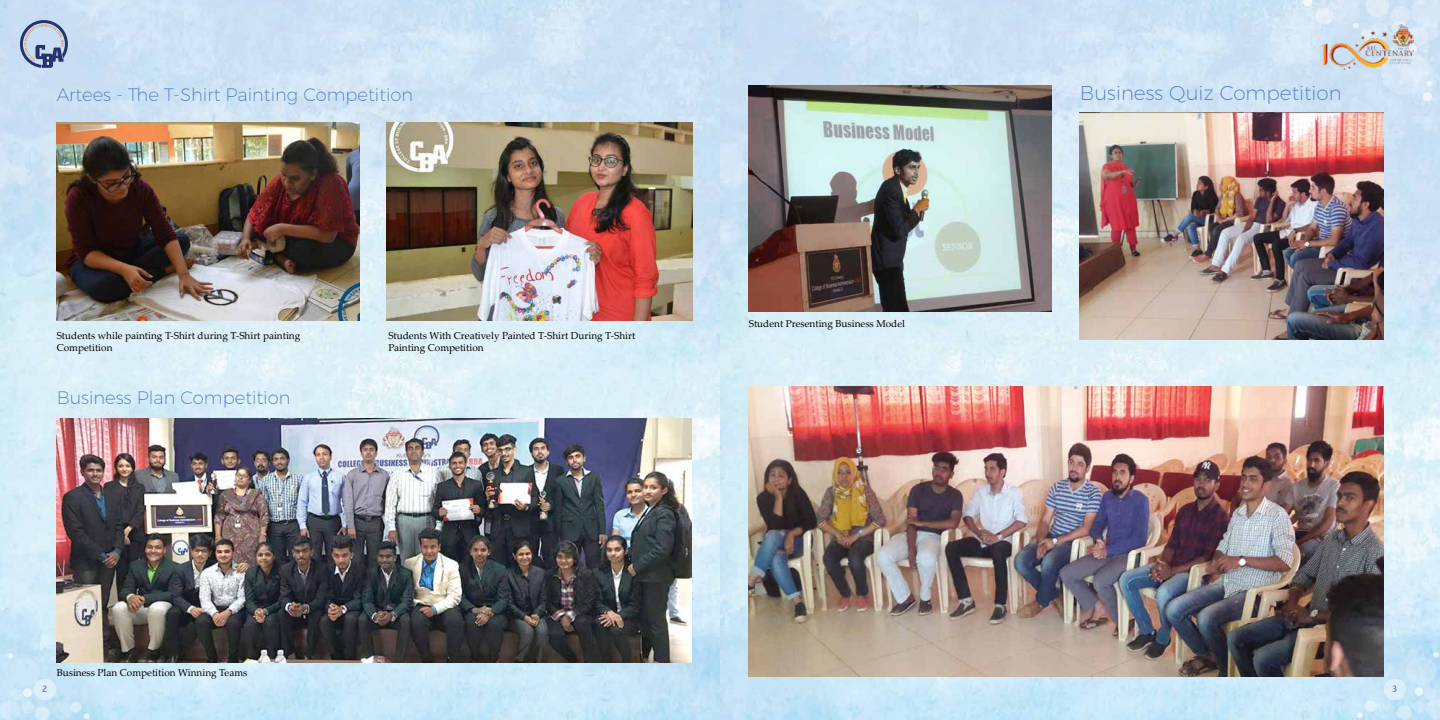
<style>
.page{position:relative;width:1440px;height:720px;background:#fff}
.page>*{position:absolute;margin:0;border:0;box-sizing:border-box;transform-origin:0 0}
.t1{font:20px "Trueno Ult Lt";color:#4978bc}
.t2{font:18px "Trueno Ult Lt";color:#4978bc}
.t3{font:10px/12px "Palatino Linotype";color:#000}
.t4{font:condensed 10px "Abadi";color:#4978bc}
</style>
<div class="page">
<img style="left:0;top:0;width:1440px;height:720px">
<div style="left:1381px;top:50px;width:47px;height:45px;background:#d5e6f6;border-radius:50%"></div>
<svg style="left:1366px;top:0;width:24px;height:17px"></svg>
<div style="left:1315px;top:8px;width:18px;height:17px;background:#e5eff9;border-radius:50%"></div>
<svg style="left:1303px;top:0;width:9px;height:7px"></svg>
<div style="left:1423px;top:92px;width:9px;height:9px;background:#eff6fd;border-radius:50%"></div>
<div style="left:1390px;top:6px;width:21px;height:19px;background:#d8e8f7;border-radius:50%"></div>
<div style="left:1408px;top:27px;width:20px;height:19px;background:#d9e9f7;border-radius:50%"></div>
<svg style="left:1411px;top:0;width:29px;height:27px"></svg>
<div style="left:1370px;top:22px;width:18px;height:18px;background:#d6e7f7;border-radius:50%"></div>
<div style="left:1401px;top:55px;width:29px;height:27px;background:#ddebf8;border-radius:50%"></div>
<div style="left:1391px;top:21px;width:15px;height:14px;background:#e4eff9;border-radius:50%"></div>
<div style="left:1409px;top:44px;width:8px;height:8px;background:#edf4fa;border-radius:50%"></div>
<svg style="left:1330px;top:0;width:30px;height:24px"></svg>
<svg style="left:1426px;top:81px;width:6px;height:5px"></svg>
<div style="left:1418px;top:41px;width:12px;height:11px;background:#d5e5f4;border-radius:50%"></div>
<div style="left:1419px;top:22px;width:20px;height:19px;background:#d8e8f8;border-radius:50%"></div>
<svg style="left:20px;top:20px;width:48px;height:48px;background:#99a8c5"></svg>
<img style="left:1321px;top:24px;width:92px;height:45px">
<img style="left:386px;top:123px;width:307px;height:198px">
<img style="left:57px;top:123px;width:303px;height:198px">
<img style="left:748px;top:85px;width:304px;height:227px">
<img style="left:57px;top:419px;width:635px;height:243px">
<img style="left:749px;top:386px;width:634px;height:290px">
<img style="left:1080px;top:113px;width:303px;height:226px">
<div style="left:34px;top:679px;width:22px;height:21px;background:#ddeffa;border-radius:50%"></div>
<div style="left:1374px;top:701px;width:19px;height:18px;background:#c9e7f9;border-radius:50%"></div>
<div style="left:1406px;top:656px;width:31px;height:29px;background:#c9e5f8;border-radius:50%"></div>
<div style="left:1397px;top:706px;width:15px;height:14px;background:#d1ebf8;border-radius:50%"></div>
<div style="left:1365px;top:701px;width:11px;height:10px;background:#e1f2fd;border-radius:50%"></div>
<div style="left:1414px;top:687px;width:9px;height:9px;background:#e8f5fb;border-radius:50%"></div>
<svg style="left:1357px;top:712px;width:6px;height:6px"></svg>
<svg style="left:1433px;top:652px;width:6px;height:6px"></svg>
<div style="left:1412px;top:701px;width:13px;height:12px;background:#cce7f9;border-radius:50%"></div>
<div style="left:1424px;top:687px;width:13px;height:12px;background:#cfe7f8;border-radius:50%"></div>
<svg style="left:1426px;top:699px;width:14px;height:20px"></svg>
<div style="left:1384px;top:679px;width:22px;height:21px;background:#ddeef9;border-radius:50%"></div>
<div style="left:53px;top:702px;width:19px;height:18px;background:#c7e5f7;border-radius:50%"></div>
<div style="left:10px;top:657px;width:30px;height:29px;background:#cee7f8;border-radius:50%"></div>
<svg style="left:35px;top:707px;width:15px;height:13px"></svg>
<div style="left:70px;top:702px;width:12px;height:11px;background:#d6edf9;border-radius:50%"></div>
<div style="left:23px;top:689px;width:9px;height:8px;background:#eaf5fc;border-radius:50%"></div>
<svg style="left:84px;top:713px;width:6px;height:6px"></svg>
<svg style="left:7px;top:653px;width:6px;height:6px"></svg>
<div style="left:21px;top:702px;width:13px;height:12px;background:#d2eaf9;border-radius:50%"></div>
<div style="left:10px;top:689px;width:13px;height:12px;background:#d1e9f8;border-radius:50%"></div>
<div style="left:0;top:700px;width:21px;height:20px;background:#d1e8f8;border-radius:50%"></div>
<h2 class="t2" style="left:57px;top:84px;width:358px">Artees - The T-Shirt Painting Competition</h2>
<h1 class="t1" style="left:1080px;top:81px;width:263px">Business Quiz Competition</h1>
<p class="t3" style="left:57px;top:329px;width:245px">Students while painting T-Shirt during T-Shirt painting<br>Competition</p>
<h2 class="t2" style="left:57px;top:387px;width:235px">Business Plan Competition</h2>
<p class="t3" style="left:388px;top:329px;width:249px">Students With Creatively Painted T-Shirt During T-Shirt<br>Painting Competition</p>
<p class="t3" style="left:57px;top:666px;width:192px">Business Plan Competition Winning Teams</p>
<p class="t3" style="left:749px;top:317px;width:158px">Student Presenting Business Model</p>
<p class="t4" style="left:43px;top:683px;width:6px">2</p>
<p class="t4" style="left:1393px;top:683px;width:6px">3</p>
</div>
